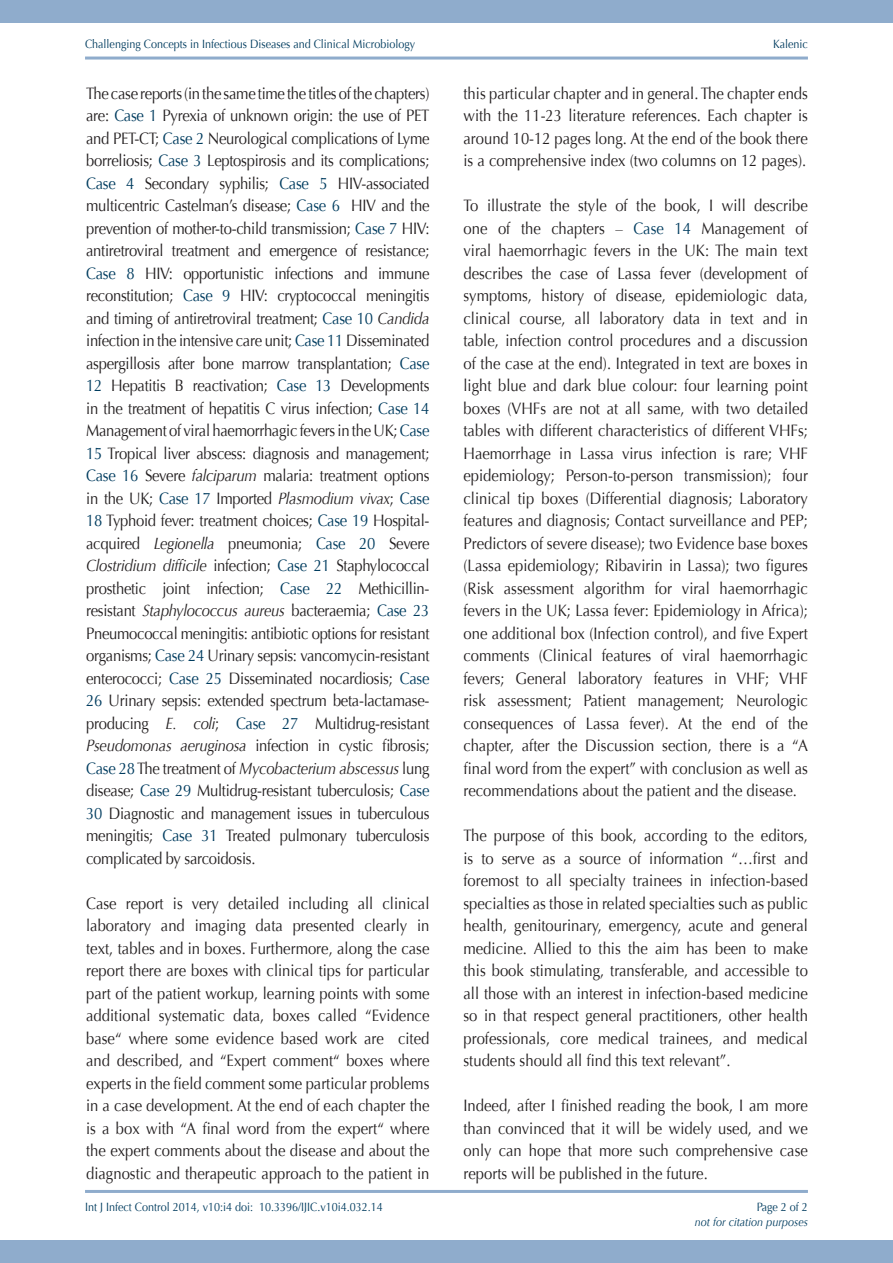
<style>
.page{position:relative;width:893px;height:1263px;background:#fff}
.page>*{position:absolute;margin:0;border:0;box-sizing:border-box;transform-origin:0 0}
.bodytext{font:16.5px/22.5px "Optima";color:#231f20;text-align:justify;scale:.9 1}
.t1{font:12px "Optima";color:#003c5f;scale:.9 1}
.t2{font:italic 12px "Optima";color:#003c5f;scale:.9 1}
.s1{color:#003c5f}
.s2{font-style:italic}
</style>
<div class="page">
<div style="left:0;top:0;width:893px;height:23px;background:#8faccc"></div>
<div style="left:0;top:1240px;width:893px;height:23px;background:#8faccc"></div>
<hr style="left:85px;top:1190px;width:723px;height:3px;background:#8faccc">
<hr style="left:85px;top:57px;width:723px;height:3px;background:#8faccc">
<p class="t1" style="left:85px;top:37px;width:368px">Challenging Concepts in Infectious Diseases and Clinical Microbiology</p>
<p class="t1" style="left:773px;top:37px;width:40px">Kalenic</p>
<p class="bodytext" style="left:86px;top:82px;width:383px">The case reports (in the same time the titles of the chapters) are: <span class="s1">Case 1</span> Pyrexia of unknown origin: the use of PET and PET-CT; <span class="s1">Case 2</span> Neurological complications of Lyme borreliosis; <span class="s1">Case 3</span> Leptospirosis and its complications; <span class="s1">Case 4</span> Secondary syphilis; <span class="s1">Case 5</span> HIV-associated multicentric Castelman’s disease; <span class="s1">Case 6</span> HIV and the prevention of mother-to-child transmission; <span class="s1">Case 7</span> HIV: antiretroviral treatment and emergence of resistance; <span class="s1">Case 8</span> HIV: opportunistic infections and immune reconstitution; <span class="s1">Case 9</span> HIV: cryptococcal meningitis and timing of antiretroviral treatment; <span class="s1">Case 10</span> <span class="s2">Candida </span>infection in the intensive care unit; <span class="s1">Case 11</span> Disseminated aspergillosis after bone marrow transplantation; <span class="s1">Case 12</span> Hepatitis B reactivation; <span class="s1">Case 13</span> Developments in the treatment of hepatitis C virus infection; <span class="s1">Case 14<br></span>Management of viral haemorrhagic fevers in the UK; <span class="s1">Case 15</span> Tropical liver abscess: diagnosis and management; <span class="s1">Case 16</span> Severe <span class="s2">falciparum</span> malaria: treatment options in the UK; <span class="s1">Case 17</span> Imported <span class="s2">Plasmodium vivax</span>; <span class="s1">Case 18</span> Typhoid fever: treatment choices; <span class="s1">Case 19</span> Hospital&shy;acquired <span class="s2">Legionella</span> pneumonia; <span class="s1">Case 20</span> Severe <span class="s2">Clostridium difficile</span> infection; <span class="s1">Case 21</span> Staphylococcal prosthetic joint infection; <span class="s1">Case 22</span> Methicillin&shy;resistant <span class="s2">Staphylococcus aureus</span> bacteraemia; <span class="s1">Case 23<br></span>Pneumococcal meningitis: antibiotic options for resistant organisms; <span class="s1">Case 24</span> Urinary sepsis: vancomycin-resistant enterococci; <span class="s1">Case 25</span> Disseminated nocardiosis; <span class="s1">Case 26</span> Urinary sepsis: extended spectrum beta-lactamase&shy;producing <span class="s2">E. coli</span>; <span class="s1">Case 27</span> Multidrug-resistant <span class="s2">Pseudomonas aeruginosa</span> infection in cystic fibrosis; <span class="s1">Case 28</span> The treatment of <span class="s2">Mycobacterium abscessus</span> lung disease; <span class="s1">Case 29</span> Multidrug-resistant tuberculosis; <span class="s1">Case 30</span> Diagnostic and management issues in tuberculous meningitis; <span class="s1">Case 31</span> Treated pulmonary tuberculosis complicated by sarcoidosis.</p>
<p class="bodytext" style="left:86px;top:892px;width:383px">Case report is very detailed including all clinical laboratory and imaging data presented clearly in text, tables and in boxes. Furthermore, along the case report there are boxes with clinical tips for particular part of the patient workup, learning points with some additional systematic data, boxes called “Evidence base“ where some evidence based work are cited and described, and “Expert comment“ boxes where experts in the field comment some particular problems in a case development. At the end of each chapter the is a box with “A final word from the expert“ where the expert comments about the disease and about the diagnostic and therapeutic approach to the patient in</p>
<p class="bodytext" style="left:463px;top:82px;width:384px">this particular chapter and in general. The chapter ends with the 11-23 literature references. Each chapter is around 10-12 pages long. At the end of the book there is a comprehensive index (two columns on 12 pages).</p>
<p class="bodytext" style="left:463px;top:195px;width:384px">To illustrate the style of the book, I will describe one of the chapters – <span class="s1">Case 14</span> Management of viral haemorrhagic fevers in the UK: The main text describes the case of Lassa fever (development of symptoms, history of disease, epidemiologic data, clinical course, all laboratory data in text and in table, infection control procedures and a discussion of the case at the end). Integrated in text are boxes in light blue and dark blue colour: four learning point boxes (VHFs are not at all same, with two detailed tables with different characteristics of different VHFs; Haemorrhage in Lassa virus infection is rare; VHF epidemiology; Person-to-person transmission); four clinical tip boxes (Differential diagnosis; Laboratory features and diagnosis; Contact surveillance and PEP; Predictors of severe disease); two Evidence base boxes (Lassa epidemiology; Ribavirin in Lassa); two figures (Risk assessment algorithm for viral haemorrhagic fevers in the UK; Lassa fever: Epidemiology in Africa); one additional box (Infection control), and five Expert comments (Clinical features of viral haemorrhagic fevers; General laboratory features in VHF; VHF risk assessment; Patient management; Neurologic consequences of Lassa fever). At the end of the chapter, after the Discussion section, there is a “A final word from the expert” with conclusion as well as recommendations about the patient and the disease.</p>
<p class="bodytext" style="left:463px;top:825px;width:384px">The purpose of this book, according to the editors, is to serve as a source of information “…first and foremost to all specialty trainees in infection-based specialties as those in related specialties such as public health, genitourinary, emergency, acute and general medicine. Allied to this the aim has been to make this book stimulating, transferable, and accessible to all those with an interest in infection-based medicine so in that respect general practitioners, other health professionals, core medical trainees, and medical students should all find this text relevant”.</p>
<p class="bodytext" style="left:463px;top:1095px;width:384px">Indeed, after I finished reading the book, I am more than convinced that it will be widely used, and we only can hope that more such comprehensive case reports will be published in the future.</p>
<p class="t1" style="left:85px;top:1200px;width:332px">Int J Infect Control 2014, v10:i4 doi: 10.3396/IJIC.v10i4.032.14</p>
<p class="t1" style="left:757px;top:1200px;width:58px">Page 2 of 2</p>
<p class="t2" style="left:695px;top:1215px;width:127px">not for citation purposes</p>
</div>
